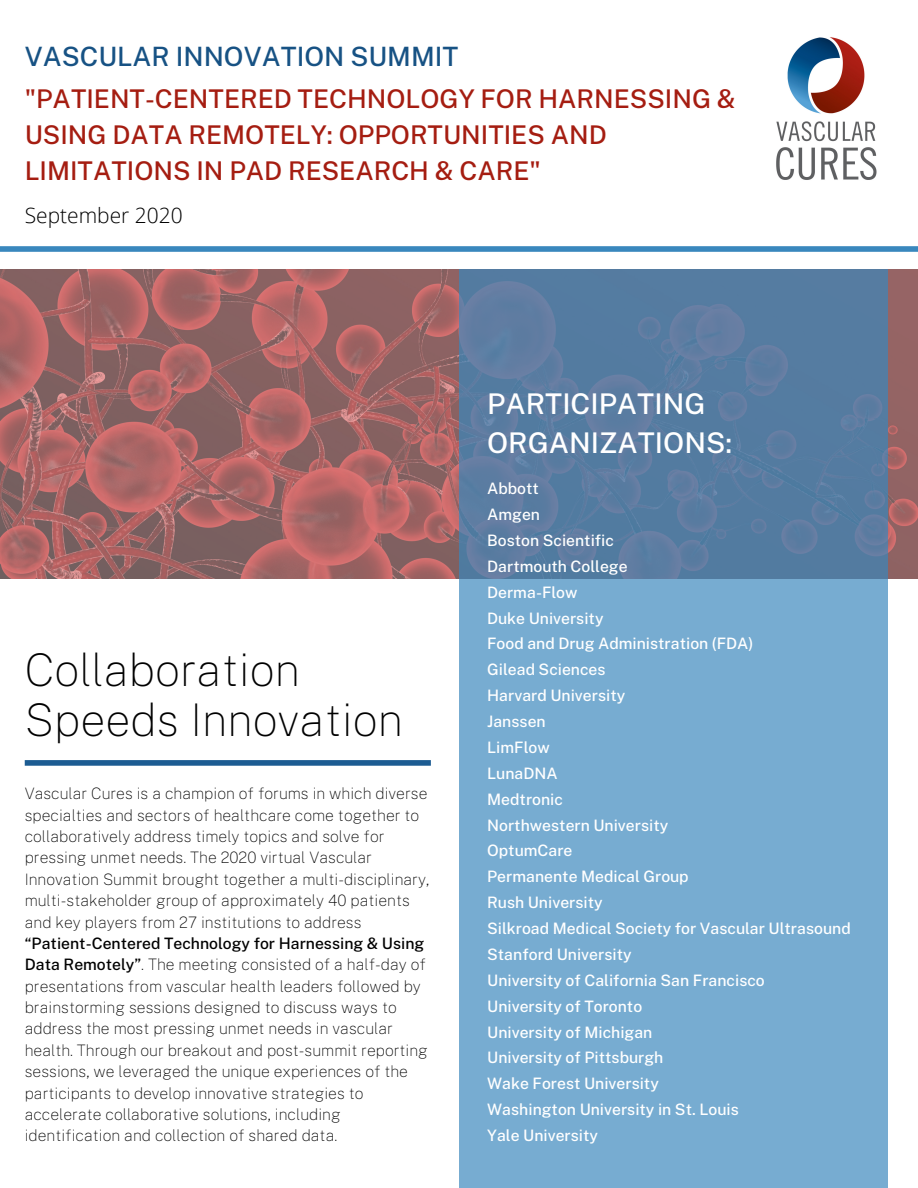
<style>
.page{position:relative;width:918px;height:1188px;background:#fff}
.page>*{position:absolute;margin:0;border:0;box-sizing:border-box;transform-origin:0 0}
.t1{font:100 45px "Public Sans";color:#000}
.t2{font:500 28.5px "Public Sans";color:#fff}
.t3{font:500 26.55px "Public Sans";color:#175284}
.t4{font:500 25.8px/36px "Public Sans";color:#a51d11}
.t5{font:300 21px "Open Sans";color:#000}
.t6{font:100 15.75px/21.3px "Public Sans";color:#000}
.t7{font:500 15.75px "Public Sans";color:#fff}
.s1{font-weight:500}
</style>
<div class="page">
<img style="left:776px;top:37px;width:101px;height:143px">
<div style="left:0;top:246px;width:918px;height:6px;background:#3987bd"></div>
<img style="left:0;top:269px;width:918px;height:309px">
<svg style="left:459px;top:269px;width:429px;height:919px;background:#6c9bc0"></svg>
<div style="left:25px;top:760px;width:406px;height:6px;background:#1c5c92"></div>
<p class="t3" style="left:25px;top:41px;width:435px">VASCULAR INNOVATION SUMMIT</p>
<p class="t4" style="left:25px;top:81px;width:712px">"PATIENT-CENTERED TECHNOLOGY FOR HARNESSING &amp;<br>USING DATA REMOTELY: OPPORTUNITIES AND<br>LIMITATIONS IN PAD RESEARCH &amp; CARE"</p>
<p class="t5" style="left:25px;top:200px;width:160px">September 2020</p>
<p class="t1" style="left:25px;top:643px;width:277px">Collaboration</p>
<p class="t1" style="left:25px;top:693px;width:380px">Speeds Innovation</p>
<p class="t6" style="left:25px;top:783px;width:406px">Vascular Cures is a champion of forums in which diverse specialties and sectors of healthcare come together to collaboratively address timely topics and solve for pressing unmet needs. The 2020 virtual Vascular Innovation Summit brought together a multi-disciplinary, multi-stakeholder group of approximately 40 patients and key players from 27 institutions to address <span class="s1">“Patient-Centered Technology for Harnessing &amp; Using Data Remotely”</span>. The meeting consisted of a half-day of presentations from vascular health leaders followed by brainstorming sessions designed to discuss ways to address the most pressing unmet needs in vascular health. Through our breakout and post-summit reporting sessions, we leveraged the unique experiences of the participants to develop innovative strategies to accelerate collaborative solutions, including identification and collection of shared data.</p>
<p class="t2" style="left:487px;top:386px;width:220px">PARTICIPATING</p>
<p class="t2" style="left:487px;top:426px;width:246px">ORGANIZATIONS:</p>
<p class="t7" style="left:487px;top:479px;width:53px">Abbott</p>
<p class="t7" style="left:487px;top:505px;width:54px">Amgen</p>
<p class="t7" style="left:487px;top:531px;width:128px">Boston Scientific</p>
<p class="t7" style="left:487px;top:557px;width:142px">Dartmouth College</p>
<p class="t7" style="left:487px;top:583px;width:92px">Derma-Flow</p>
<p class="t7" style="left:487px;top:609px;width:118px">Duke University</p>
<p class="t7" style="left:487px;top:634px;width:268px">Food and Drug Administration (FDA)</p>
<p class="t7" style="left:487px;top:660px;width:120px">Gilead Sciences</p>
<p class="t7" style="left:487px;top:686px;width:140px">Harvard University</p>
<p class="t7" style="left:487px;top:712px;width:60px">Janssen</p>
<p class="t7" style="left:487px;top:738px;width:64px">LimFlow</p>
<p class="t7" style="left:487px;top:764px;width:72px">LunaDNA</p>
<p class="t7" style="left:487px;top:790px;width:77px">Medtronic</p>
<p class="t7" style="left:487px;top:816px;width:183px">Northwestern University</p>
<p class="t7" style="left:487px;top:841px;width:87px">OptumCare</p>
<p class="t7" style="left:487px;top:867px;width:203px">Permanente Medical Group</p>
<p class="t7" style="left:487px;top:893px;width:117px">Rush University</p>
<p class="t7" style="left:487px;top:919px;width:365px">Silkroad Medical Society for Vascular Ultrasound</p>
<p class="t7" style="left:487px;top:945px;width:146px">Stanford University</p>
<p class="t7" style="left:487px;top:971px;width:279px">University of California San Francisco</p>
<p class="t7" style="left:487px;top:997px;width:157px">University of Toronto</p>
<p class="t7" style="left:487px;top:1023px;width:167px">University of Michigan</p>
<p class="t7" style="left:487px;top:1048px;width:178px">University of Pittsburgh</p>
<p class="t7" style="left:487px;top:1074px;width:173px">Wake Forest University</p>
<p class="t7" style="left:487px;top:1100px;width:253px">Washington University in St. Louis</p>
<p class="t7" style="left:487px;top:1126px;width:112px">Yale University</p>
</div>
